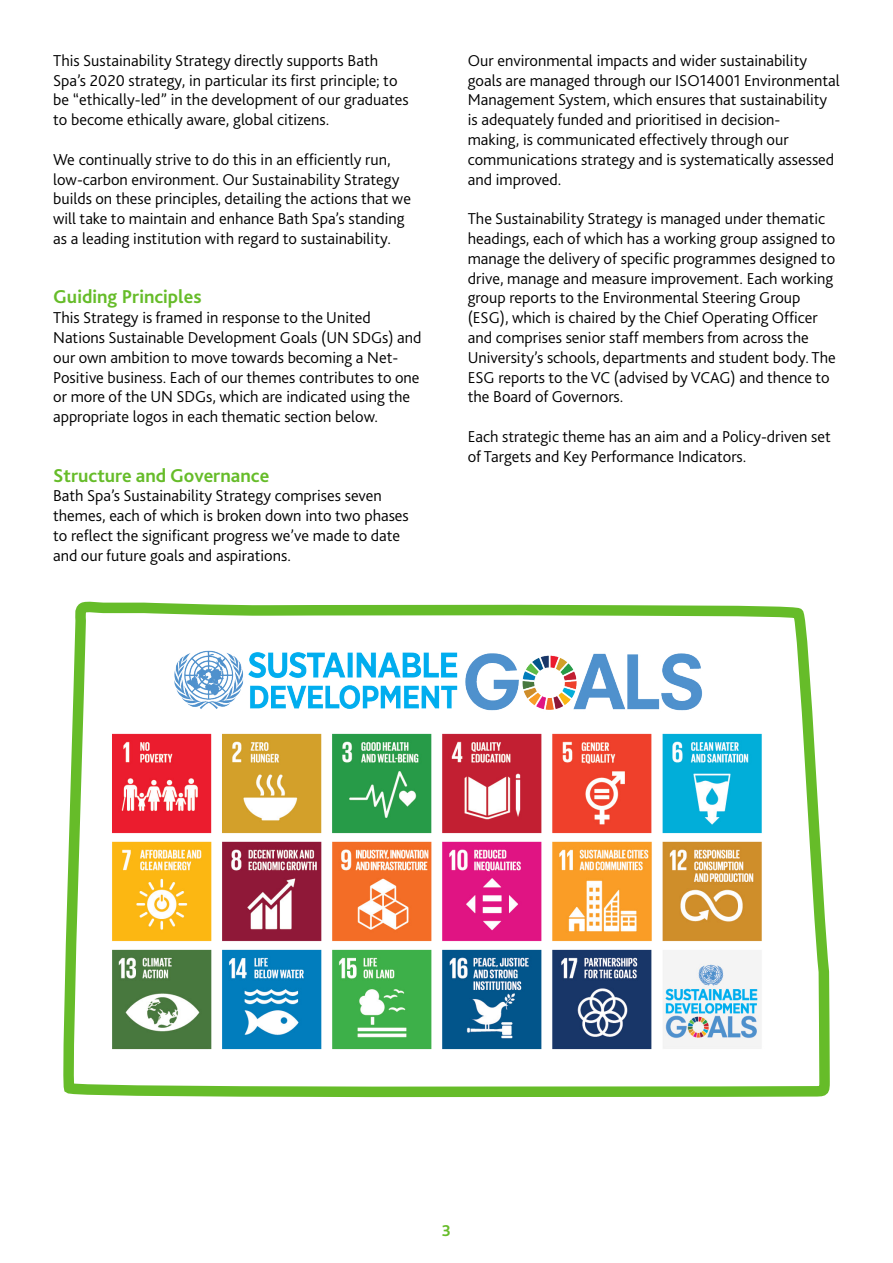
<style>
.page{position:relative;width:893px;height:1263px;background:#fff}
.page>*{position:absolute;margin:0;border:0;box-sizing:border-box;transform-origin:0 0}
.t1{font:700 19.5px "Bliss 2";color:#66bc29}
.t2{font:300 16.5px/19.8px "Bliss 2";color:#000}
.t3{font:700 16.5px "Bliss 2";color:#66bc29}
</style>
<div class="page">
<svg style="left:63px;top:601px;width:767px;height:497px"></svg>
<p class="t2" style="left:53px;top:50px;width:357px">This Sustainability Strategy directly supports Bath Spa’s 2020 strategy, in particular its first principle; to be “ethically-led” in the development of our graduates to become ethically aware, global citizens.</p>
<p class="t2" style="left:53px;top:149px;width:359px">We continually strive to do this in an efficiently run, low-carbon environment. Our Sustainability Strategy builds on these principles, detailing the actions that we will take to maintain and enhance Bath Spa’s standing as a leading institution with regard to sustainability.</p>
<p class="t1" style="left:53px;top:285px;width:150px">Guiding Principles</p>
<p class="t2" style="left:53px;top:308px;width:370px">This Strategy is framed in response to the United Nations Sustainable Development Goals (UN SDGs) and our own ambition to move towards becoming a Net-Positive business. Each of our themes contributes to one or more of the UN SDGs, which are indicated using the appropriate logos in each thematic section below.</p>
<p class="t1" style="left:53px;top:463px;width:218px">Structure and Governance</p>
<p class="t2" style="left:53px;top:486px;width:357px">Bath Spa’s Sustainability Strategy comprises seven themes, each of which is broken down into two phases to reflect the significant progress we’ve made to date and our future goals and aspirations.</p>
<p class="t2" style="left:468px;top:50px;width:374px">Our environmental impacts and wider sustainability goals are managed through our ISO14001 Environmental Management System, which ensures that sustainability is adequately funded and prioritised in decision-<br>making, is communicated effectively through our communications strategy and is systematically assessed and improved.</p>
<p class="t2" style="left:468px;top:209px;width:370px">The Sustainability Strategy is managed under thematic headings, each of which has a working group assigned to manage the delivery of specific programmes designed to drive, manage and measure improvement. Each working group reports to the Environmental Steering Group (ESG), which is chaired by the Chief Operating Officer and comprises senior staff members from across the University’s schools, departments and student body. The ESG reports to the VC (advised by VCAG) and thence to the Board of Governors.</p>
<p class="t2" style="left:468px;top:426px;width:365px">Each strategic theme has an aim and a Policy-driven set of Targets and Key Performance Indicators.</p>
<p class="t3" style="left:442px;top:1221px;width:11px">3</p>
</div>
